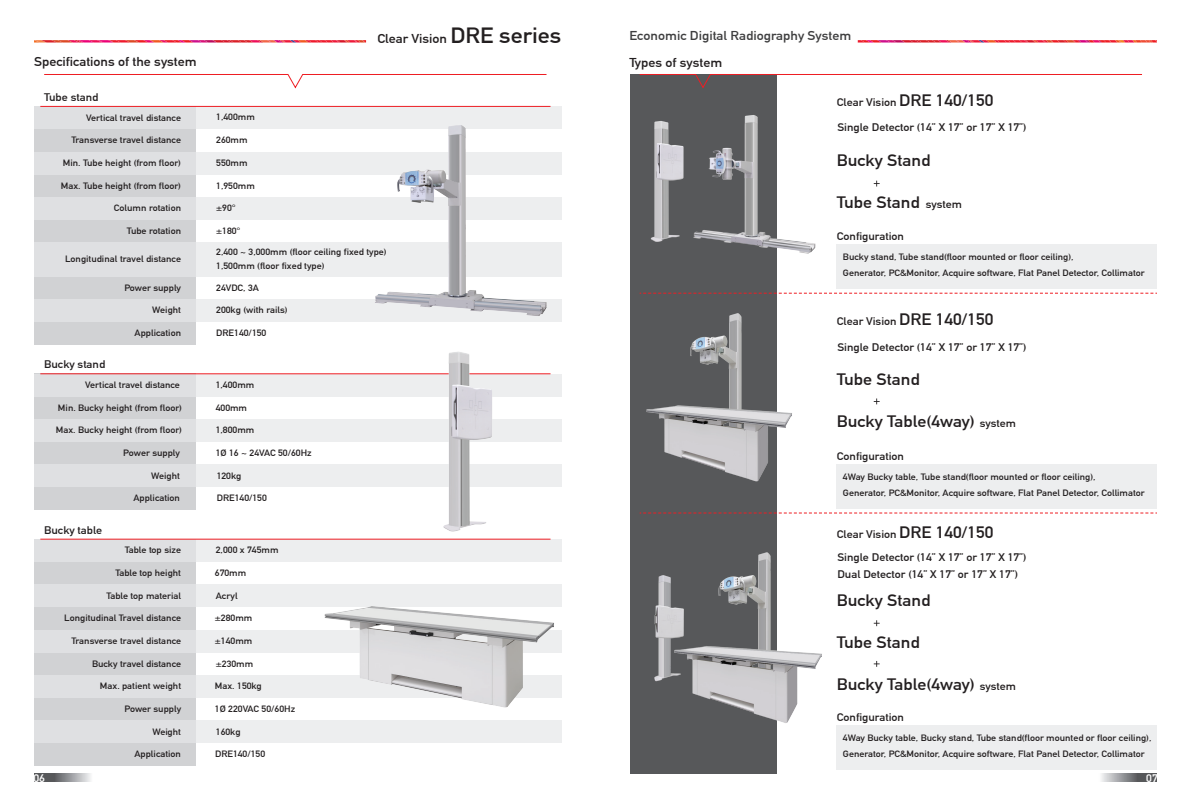
<style>
.page{position:relative;width:1191px;height:808px;background:#fff}
.page>*{position:absolute;margin:0;border:0;box-sizing:border-box;transform-origin:0 0}
.t1{font:16.2px "DIN Mittelschrift LT";color:#231f20;scale:1.11 1}
.t2{font:12.6px "DIN Mittelschrift LT";color:#231f20;scale:1.11 1}
.t3{font:12.6px "DIN Mittelschrift LT";color:#3e3e3f;scale:1.11 1}
.t4{font:10.8px/17px "DIN Mittelschrift LT";color:#231f20;scale:1.11 1}
.t5{font:10.8px "DIN Mittelschrift LT";color:#fff;scale:1.11 1}
.t6{font:9px/16px "DIN Mittelschrift LT";color:#231f20;scale:1.11 1}
.s1{font-size:21.6px}
.s2{font-size:16.2px}
.s3{font-size:10.8px}
</style>
<div class="page">
<svg style="left:34px;top:774px;width:57px;height:8px"></svg>
<svg style="left:1101px;top:774px;width:56px;height:8px"></svg>
<svg style="left:857px;top:40px;width:300px;height:3px"></svg>
<div style="left:629px;top:74px;width:147px;height:700px;background:#57585a"></div>
<svg style="left:639px;top:74px;width:503px;height:15px"></svg>
<svg style="left:44px;top:74px;width:503px;height:15px"></svg>
<svg style="left:873px;top:620px;width:6px;height:6px"></svg>
<svg style="left:873px;top:661px;width:6px;height:6px"></svg>
<div style="left:837px;top:725px;width:320px;height:44px;background:#edeeef"></div>
<svg style="left:873px;top:181px;width:6px;height:6px"></svg>
<div style="left:837px;top:244px;width:320px;height:44px;background:#edeeef"></div>
<svg style="left:873px;top:398px;width:6px;height:6px"></svg>
<div style="left:837px;top:464px;width:320px;height:44px;background:#edeeef"></div>
<svg style="left:639px;top:513px;width:518px;height:1px"></svg>
<svg style="left:639px;top:293px;width:518px;height:1px"></svg>
<div style="left:34px;top:106px;width:162px;height:239px;background:#d1d2d4"></div>
<div style="left:34px;top:152px;width:527px;height:22px;background:linear-gradient(to bottom,#e6e7e9,#e6e7e9)"></div>
<svg style="left:34px;top:197px;width:332px;height:23px;fill:#edeeef"></svg>
<div style="left:34px;top:242px;width:527px;height:34px;background:linear-gradient(to bottom,#e6e7e9,#e6e7e9)"></div>
<div style="left:34px;top:106px;width:527px;height:23px;background:linear-gradient(to right,#e0e1e3,#f2f3f3)"></div>
<svg style="left:34px;top:299px;width:332px;height:23px;fill:#edeeef"></svg>
<div style="left:34px;top:539px;width:162px;height:227px;background:#d1d2d4"></div>
<svg style="left:34px;top:584px;width:285px;height:23px;fill:#dfe0e2"></svg>
<div style="left:34px;top:630px;width:527px;height:22px;background:linear-gradient(to bottom,#e5e6e8,#e5e6e8)"></div>
<svg style="left:34px;top:675px;width:285px;height:23px;fill:#dfe0e2"></svg>
<div style="left:34px;top:721px;width:527px;height:22px;background:linear-gradient(to right,#e0e1e3,#f2f3f3)"></div>
<div style="left:34px;top:539px;width:527px;height:23px;background:linear-gradient(to right,#e0e1e3,#f2f3f3)"></div>
<div style="left:34px;top:374px;width:162px;height:136px;background:#d1d2d4"></div>
<svg style="left:34px;top:419px;width:527px;height:23px;fill:#edeeef"></svg>
<div style="left:34px;top:374px;width:527px;height:22px;background:linear-gradient(to bottom,#e8e9ea,#e8e9ea)"></div>
<svg style="left:34px;top:464px;width:527px;height:23px;fill:#edeeef"></svg>
<hr style="left:40px;top:106px;width:510px;height:1px;background:#ee1d23">
<hr style="left:40px;top:373px;width:510px;height:1px;background:#ee1d23">
<hr style="left:40px;top:539px;width:510px;height:1px;background:#ee1d23">
<svg style="left:34px;top:40px;width:332px;height:3px"></svg>
<img style="left:319px;top:584px;width:243px;height:152px">
<img style="left:429px;top:352px;width:78px;height:192px">
<img style="left:366px;top:112px;width:196px;height:210px">
<img style="left:654px;top:543px;width:168px;height:191px">
<img style="left:646px;top:304px;width:146px;height:189px">
<img style="left:650px;top:110px;width:166px;height:155px">
<h2 class="t2" style="left:377px;top:31px;width:167px">Clear Vision <span class="s1">DRE series</span></h2>
<h2 class="t3" style="left:629px;top:28px;width:201px">Economic Digital Radiography System</h2>
<h2 class="t2" style="left:34px;top:54px;width:148px">Specifications of the system</h2>
<h2 class="t2" style="left:629px;top:55px;width:85px">Types of system</h2>
<p class="t4" style="left:44px;top:89px;width:50px">Tube stand</p>
<p class="t6" style="left:86px;top:109px;width:87px">Vertical travel distance</p>
<p class="t6" style="left:71px;top:132px;width:100px">Transverse travel distance</p>
<p class="t6" style="left:63px;top:155px;width:108px">Min. Tube height (from floor)</p>
<p class="t6" style="left:61px;top:177px;width:110px">Max. Tube height (from floor)</p>
<p class="t6" style="left:114px;top:200px;width:62px">Column rotation</p>
<p class="t6" style="left:127px;top:223px;width:50px">Tube rotation</p>
<p class="t6" style="left:65px;top:251px;width:106px">Longitudinal travel distance</p>
<p class="t6" style="left:124px;top:279px;width:53px">Power supply</p>
<p class="t6" style="left:152px;top:302px;width:27px">Weight</p>
<p class="t6" style="left:135px;top:325px;width:43px">Application</p>
<p class="t4" style="left:44px;top:356px;width:57px">Bucky stand</p>
<p class="t6" style="left:58px;top:399px;width:113px">Min. Bucky height (from floor)</p>
<p class="t6" style="left:56px;top:422px;width:115px">Max. Bucky height (from floor)</p>
<p class="t6" style="left:123px;top:445px;width:53px">Power supply</p>
<p class="t6" style="left:151px;top:467px;width:27px">Weight</p>
<p class="t6" style="left:133px;top:490px;width:43px">Application</p>
<p class="t6" style="left:85px;top:377px;width:87px">Vertical travel distance</p>
<p class="t4" style="left:44px;top:522px;width:54px">Bucky table</p>
<p class="t6" style="left:125px;top:542px;width:52px">Table top size</p>
<p class="t6" style="left:116px;top:565px;width:61px">Table top height</p>
<p class="t6" style="left:106px;top:587px;width:69px">Table top material</p>
<p class="t6" style="left:64px;top:610px;width:107px">Longitudinal Travel distance</p>
<p class="t6" style="left:71px;top:633px;width:100px">Transverse travel distance</p>
<p class="t6" style="left:92px;top:655px;width:82px">Bucky travel distance</p>
<p class="t6" style="left:100px;top:678px;width:75px">Max. patient weight</p>
<p class="t6" style="left:124px;top:701px;width:53px">Power supply</p>
<p class="t6" style="left:152px;top:723px;width:27px">Weight</p>
<p class="t6" style="left:134px;top:746px;width:43px">Application</p>
<p class="t6" style="left:216px;top:109px;width:36px">1,400mm</p>
<p class="t6" style="left:216px;top:132px;width:30px">260mm</p>
<p class="t6" style="left:216px;top:155px;width:30px">550mm</p>
<p class="t6" style="left:216px;top:177px;width:36px">1,950mm</p>
<p class="t6" style="left:216px;top:200px;width:19px">±90°</p>
<p class="t6" style="left:216px;top:223px;width:23px">±180°</p>
<p class="t6" style="left:216px;top:245px;width:155px;line-height:14px">2,400 ~ 3,000mm (floor ceiling fixed type)<br>1,500mm (floor fixed type)</p>
<p class="t6" style="left:216px;top:279px;width:40px">24VDC, 3A</p>
<p class="t6" style="left:216px;top:302px;width:66px">200kg (with rails)</p>
<p class="t6" style="left:216px;top:325px;width:47px">DRE140/150</p>
<p class="t6" style="left:216px;top:377px;width:36px">1,400mm</p>
<p class="t6" style="left:216px;top:399px;width:30px">400mm</p>
<p class="t6" style="left:216px;top:422px;width:36px">1,800mm</p>
<p class="t6" style="left:216px;top:445px;width:88px">1Ø 16 ~ 24VAC 50/60Hz</p>
<p class="t6" style="left:217px;top:490px;width:47px">DRE140/150</p>
<p class="t6" style="left:217px;top:467px;width:24px">120kg</p>
<p class="t6" style="left:216px;top:542px;width:58px">2,000 x 745mm</p>
<p class="t6" style="left:215px;top:565px;width:30px">670mm</p>
<p class="t6" style="left:216px;top:587px;width:21px">Acryl</p>
<p class="t6" style="left:215px;top:610px;width:35px">±280mm</p>
<p class="t6" style="left:215px;top:633px;width:35px">±140mm</p>
<p class="t6" style="left:216px;top:655px;width:35px">±230mm</p>
<p class="t6" style="left:215px;top:678px;width:44px">Max. 150kg</p>
<p class="t6" style="left:215px;top:701px;width:74px">1Ø 220VAC 50/60Hz</p>
<p class="t6" style="left:216px;top:723px;width:24px">160kg</p>
<p class="t6" style="left:215px;top:746px;width:47px">DRE140/150</p>
<p class="t4" style="left:837px;top:94px;width:143px">Clear Vision <span class="s2">DRE 140/150</span></p>
<p class="t4" style="left:837px;top:119px;width:172px">Single Detector (14” X 17” or 17” X 17”)</p>
<h1 class="t1" style="left:837px;top:151px;width:86px">Bucky Stand</h1>
<h1 class="t1" style="left:837px;top:193px;width:114px">Tube Stand <span class="s3">system</span></h1>
<p class="t4" style="left:837px;top:228px;width:62px">Configuration</p>
<p class="t6" style="left:843px;top:249px;width:273px">Bucky stand, Tube stand(floor mounted or floor ceiling),<br>Generator, PC&amp;Monitor, Acquire software, Flat Panel Detector, Collimator</p>
<p class="t4" style="left:837px;top:313px;width:143px">Clear Vision <span class="s2">DRE 140/150</span></p>
<p class="t4" style="left:837px;top:338px;width:172px">Single Detector (14” X 17” or 17” X 17”)</p>
<h1 class="t1" style="left:837px;top:370px;width:76px">Tube Stand</h1>
<h1 class="t1" style="left:837px;top:412px;width:163px">Bucky Table(4way) <span class="s3">system</span></h1>
<p class="t4" style="left:837px;top:448px;width:62px">Configuration</p>
<p class="t6" style="left:843px;top:469px;width:273px">4Way Bucky table, Tube stand(floor mounted or floor ceiling),<br>Generator, PC&amp;Monitor, Acquire software, Flat Panel Detector, Collimator</p>
<p class="t4" style="left:837px;top:525px;width:143px">Clear Vision <span class="s2">DRE 140/150</span></p>
<p class="t4" style="left:837px;top:549px;width:172px">Single Detector (14” X 17” or 17” X 17”)<br>Dual Detector (14” X 17” or 17” X 17”)</p>
<h1 class="t1" style="left:837px;top:590px;width:86px">Bucky Stand</h1>
<h1 class="t1" style="left:837px;top:632px;width:76px">Tube Stand</h1>
<h1 class="t1" style="left:837px;top:674px;width:163px">Bucky Table(4way) <span class="s3">system</span></h1>
<p class="t4" style="left:837px;top:709px;width:62px">Configuration</p>
<p class="t6" style="left:843px;top:730px;width:279px">4Way Bucky table, Bucky stand, Tube stand(floor mounted or floor ceiling),<br>Generator, PC&amp;Monitor, Acquire software, Flat Panel Detector, Collimator</p>
<p class="t5" style="left:33px;top:771px;width:12px">06</p>
<p class="t5" style="left:1146px;top:771px;width:12px">07</p>
</div>
